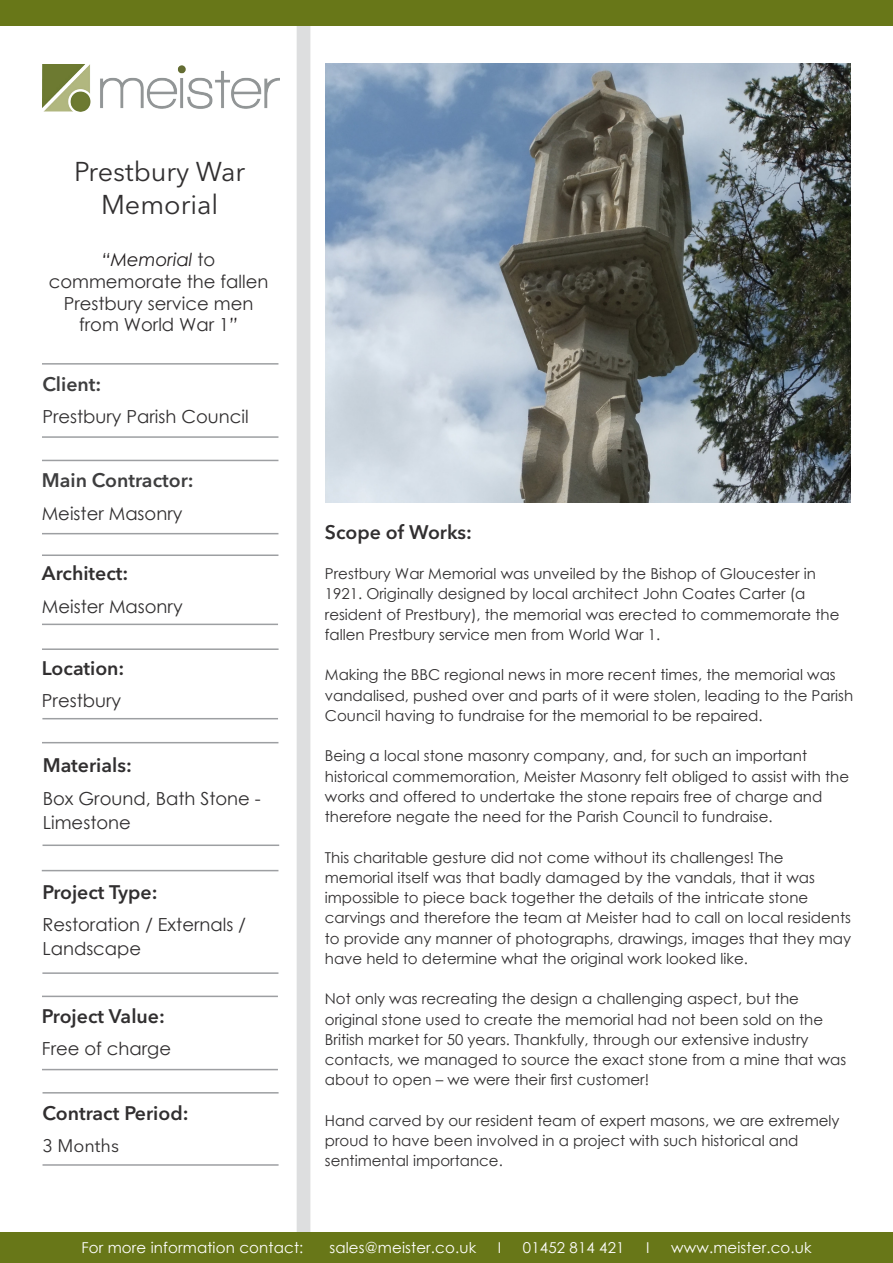
<style>
.page{position:relative;width:893px;height:1263px;background:#fff}
.page>*{position:absolute;margin:0;border:0;box-sizing:border-box;transform-origin:0 0}
.Head_1{font:27px/33px "Avenir Next LT Pro";color:#312f30;text-align:center}
.Head_1-2{font:600 19.5px "Avenir Next LT Pro";color:#312f30}
.Head_1-3{font:600 19.5px "Avenir Next LT Pro";color:#3e3e3f}
.Head_1-4{font:18px/21.6px "Century Gothic";color:#312f30}
.Head_1-5{font:18px "Avenir Next LT Pro";color:#312f30}
.t1{font:15px/20.2px "Century Gothic";color:#312f30}
.t2{font:15px "Century Gothic";letter-spacing:.01em;color:#fff}
.s1{font-style:italic;color:#231f20}
</style>
<div class="page">
<img style="left:325px;top:64px;width:525px;height:439px">
<div style="left:297px;top:26px;width:13px;height:1206px;background:#dddedf"></div>
<img style="left:43px;top:65px;width:236px;height:47px">
<div style="left:0;top:1232px;width:893px;height:31px;background:#687718"></div>
<div style="left:0;top:0;width:893px;height:26px;background:#687718"></div>
<hr style="left:43px;top:844px;width:236px;height:2px;background:#9d9fa2">
<hr style="left:42px;top:742px;width:236px;height:1px;background:#9d9fa2">
<hr style="left:42px;top:718px;width:236px;height:1px;background:#9d9fa2">
<hr style="left:42px;top:648px;width:237px;height:2px;background:#9d9fa2">
<hr style="left:42px;top:363px;width:236px;height:2px;background:#9d9fa2">
<hr style="left:42px;top:436px;width:236px;height:2px;background:#9d9fa2">
<hr style="left:42px;top:624px;width:236px;height:1px;background:#9d9fa2">
<hr style="left:42px;top:554px;width:236px;height:2px;background:#9d9fa2">
<hr style="left:42px;top:972px;width:236px;height:2px;background:#9d9fa2">
<hr style="left:42px;top:870px;width:236px;height:1px;background:#9d9fa2">
<hr style="left:42px;top:995px;width:236px;height:2px;background:#9d9fa2">
<hr style="left:42px;top:1069px;width:236px;height:1px;background:#9d9fa2">
<hr style="left:43px;top:1092px;width:236px;height:1px;background:#9d9fa2">
<hr style="left:43px;top:1164px;width:236px;height:2px;background:#9d9fa2">
<hr style="left:42px;top:460px;width:236px;height:1px;background:#9d9fa2">
<hr style="left:42px;top:533px;width:236px;height:1px;background:#9d9fa2">
<p class="Head_1" style="left:74px;top:155px;width:173px">Prestbury War<br>Memorial</p>
<p class="Head_1-4" style="left:49px;top:249px;width:221px;text-align:center"><span class="s1">“Memorial</span> to commemorate the fallen<br>Prestbury service men from World War 1<span class="s1">”</span></p>
<p class="Head_1-3" style="left:42px;top:372px;width:61px">Client:</p>
<p class="Head_1-4" style="left:42px;top:405px;width:208px">Prestbury Parish Council</p>
<p class="Head_1-3" style="left:42px;top:468px;width:153px">Main Contractor:</p>
<p class="Head_1-4" style="left:42px;top:502px;width:142px">Meister Masonry</p>
<p class="Head_1-2" style="left:42px;top:562px;width:88px">Architect:</p>
<p class="Head_1-4" style="left:42px;top:595px;width:142px">Meister Masonry</p>
<p class="Head_1-2" style="left:42px;top:656px;width:84px">Location:</p>
<p class="Head_1-4" style="left:42px;top:689px;width:81px">Prestbury</p>
<p class="Head_1-2" style="left:43px;top:753px;width:91px">Materials:</p>
<p class="Head_1-4" style="left:43px;top:786px;width:220px;line-height:24px">Box Ground, Bath Stone -<br>Limestone</p>
<p class="Head_1-2" style="left:42px;top:880px;width:117px">Project Type:</p>
<p class="Head_1-4" style="left:42px;top:912px;width:205px;line-height:24px">Restoration / Externals /<br>Landscape</p>
<p class="Head_1-2" style="left:42px;top:1004px;width:124px">Project Value:</p>
<p class="Head_1-4" style="left:42px;top:1038px;width:131px">Free of charge</p>
<p class="Head_1-2" style="left:43px;top:1101px;width:148px">Contract Period:</p>
<p class="Head_1-5" style="left:43px;top:1135px;width:78px">3 Months</p>
<p class="Head_1-2" style="left:325px;top:520px;width:149px">Scope of Works:</p>
<p class="t1" style="left:325px;top:563px;width:516px">Prestbury War Memorial was unveiled by the Bishop of Gloucester in 1921. Originally designed by local architect John Coates Carter (a resident of Prestbury), the memorial was erected to commemorate the fallen Prestbury service men from World War 1.</p>
<p class="t1" style="left:325px;top:665px;width:530px">Making the BBC regional news in more recent times, the memorial was vandalised, pushed over and parts of it were stolen, leading to the Parish<br>Council having to fundraise for the memorial to be repaired.</p>
<p class="t1" style="left:325px;top:746px;width:526px">Being a local stone masonry company, and, for such an important historical commemoration, Meister Masonry felt obliged to assist with the works and offered to undertake the stone repairs free of charge and therefore negate the need for the Parish Council to fundraise.</p>
<p class="t1" style="left:325px;top:847px;width:528px">This charitable gesture did not come without its challenges! The memorial itself was that badly damaged by the vandals, that it was impossible to piece back together the details of the intricate stone carvings and therefore the team at Meister had to call on local residents to provide any manner of photographs, drawings, images that they may have held to determine what the original work looked like.</p>
<p class="t1" style="left:325px;top:989px;width:523px">Not only was recreating the design a challenging aspect, but the original stone used to create the memorial had not been sold on the British market for 50 years. Thankfully, through our extensive industry contacts, we managed to source the exact stone from a mine that was about to open – we were their first customer!</p>
<p class="t1" style="left:325px;top:1110px;width:516px">Hand carved by our resident team of expert masons, we are extremely proud to have been involved in a project with such historical and sentimental importance.</p>
<p class="t2" style="left:81px;top:1237px;width:223px">For more information contact:</p>
<p class="t2" style="left:329px;top:1237px;width:148px">sales@meister.co.uk</p>
<p class="t2" style="left:498px;top:1237px;width:5px">I</p>
<p class="t2" style="left:523px;top:1237px;width:103px">01452 814 421</p>
<p class="t2" style="left:646px;top:1237px;width:5px">I</p>
<p class="t2" style="left:671px;top:1237px;width:142px">www.meister.co.uk</p>
</div>
